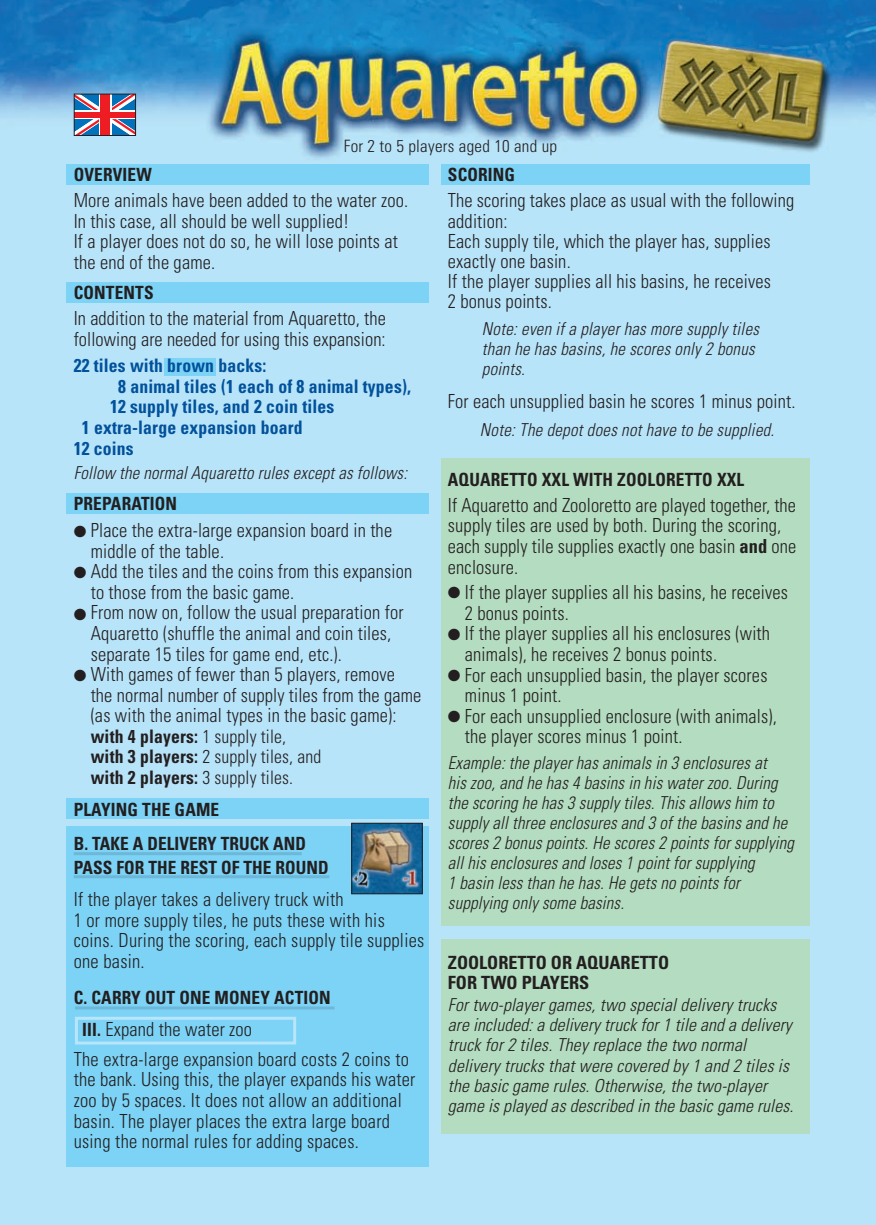
<style>
.page{position:relative;width:876px;height:1225px;background:#fff}
.page>*{position:absolute;margin:0;border:0;box-sizing:border-box;transform-origin:0 0}
.t1{font:300 condensed 19.4px/20.6px "Univers";letter-spacing:.01em;color:#231f20;scale:.95 1}
.t2{font:700 condensed 18.6px "Univers";letter-spacing:.01em;color:#01519b;scale:.95 1}
.t3{font:300 condensed 18.6px/20.6px "Univers";letter-spacing:.01em;color:#231f20;scale:.95 1}
.t4{font:700 condensed 18.2px/34px "Univers";letter-spacing:.01em;color:#231f20;scale:.95 1}
.t5{font:700 condensed 18.2px/20px "Univers";letter-spacing:.01em;color:#231f20}
.t6{font:italic 300 condensed 17.8px/20px "Univers";color:#231f20;scale:.95 1}
.t7{font:italic 300 condensed 17.8px/20px "Univers";color:#231f20}
.t8{font:300 condensed 17px "Univers";letter-spacing:.015em;color:#231f20}
.s1{font-weight:700}
.s2{font-weight:700;font-size:18.2px}
</style>
<div class="page">
<img style="left:0;top:0;width:876px;height:1225px">
<div style="left:66px;top:164px;width:363px;height:21px;background:#7cd3f6"></div>
<div style="left:66px;top:282px;width:363px;height:21px;background:#7cd3f6"></div>
<div style="left:164px;top:358px;width:52px;height:17px;background:#7cd3f6"></div>
<div style="left:66px;top:493px;width:363px;height:21px;background:#7cd3f6"></div>
<div style="left:66px;top:798px;width:363px;height:21px;background:#7cd3f6"></div>
<div style="left:66px;top:826px;width:363px;height:341px;background:#7cd3f6"></div>
<div style="left:441px;top:164px;width:369px;height:21px;background:#7cd3f6"></div>
<div style="left:441px;top:458px;width:369px;height:468px;background:#b3dcc0"></div>
<div style="left:441px;top:939px;width:369px;height:194px;background:#b3dcc0"></div>
<hr style="left:74px;top:852px;width:228px;height:3px;background:#6db8d8">
<hr style="left:74px;top:875px;width:255px;height:3px;background:#6db8d8">
<hr style="left:75px;top:1006px;width:259px;height:3px;background:#6db8d8">
<div style="left:75px;top:1016px;width:221px;height:28px;border:3px solid #b9e5fa"></div>
<img style="left:353px;top:825px;width:67px;height:67px">
<div style="left:351px;top:823px;width:71px;height:71px;border:1px solid #231f20"></div>
<svg style="left:76px;top:96px;width:58px;height:38px"></svg>
<div style="left:74px;top:111px;width:62px;height:8px;background:#ee1d23"></div>
<svg style="left:99px;top:96px;width:13px;height:38px"></svg>
<div style="left:101px;top:94px;width:9px;height:41px;background:#ee1d23"></div>
<div style="left:74px;top:112px;width:62px;height:5px;background:#ee1d23"></div>
<div style="left:74px;top:94px;width:62px;height:42px;border:1px solid #231f20"></div>
<p class="t8" style="left:344px;top:140px;width:215px">For 2 to 5 players aged 10 and up</p>
<p class="t4" style="left:74px;top:159px;width:84px">OVERVIEW</p>
<p class="t1" style="left:74px;top:192px;width:354px">More animals have been added to the water zoo.<br>In this case, all should be well supplied!<br>If a player does not do so, he will lose points at the end of the game.</p>
<p class="t4" style="left:74px;top:277px;width:86px">CONTENTS</p>
<p class="t1" style="left:74px;top:310px;width:330px">In addition to the material from Aquaretto, the following are needed for using this expansion:</p>
<p class="t2" style="left:74px;top:359px;width:204px">22 tiles with brown backs:</p>
<p class="t2" style="left:118px;top:379px;width:310px">8 animal tiles (1 each of 8 animal types),</p>
<p class="t2" style="left:110px;top:400px;width:238px">12 supply tiles, and 2 coin tiles</p>
<p class="t2" style="left:82px;top:420px;width:234px">1 extra-large expansion board</p>
<p class="t2" style="left:74px;top:441px;width:65px">12 coins</p>
<p class="t6" style="left:74px;top:465px;width:356px">Follow the normalAquaretto rules exceptas follows:</p>
<p class="t4" style="left:74px;top:489px;width:110px">PREPARATION</p>
<p class="t1" style="left:91px;top:522px;width:319px;text-indent:-17px">● Place the extra-large expansion board in the middle of the table.</p>
<p class="t1" style="left:91px;top:563px;width:340px;text-indent:-17px">● Add the tiles and the coins from this expansion to those from the basic game.</p>
<p class="t1" style="left:91px;top:604px;width:331px;text-indent:-17px">● From now on, follow the usual preparation for<br>Aquaretto (shuffle the animal and coin tiles, separate 15 tiles for game end, etc.).</p>
<p class="t1" style="left:91px;top:666px;width:350px;text-indent:-17px">● With games of fewer than 5 players, remove the normal number of supply tiles from the game (as with the animal types in the basic game):</p>
<p class="t3" style="left:91px;top:727px;width:244px"><span class="s1">with 4 players:</span> 1 supply tile, <span class="s1">with 3 players:</span> 2 supply tiles, and <span class="s1">with 2 players:</span> 3 supply tiles.</p>
<p class="t4" style="left:74px;top:794px;width:246px">PLAYING THE GAME<br>B. TAKE A DELIVERY TRUCK AND</p>
<p class="t4" style="left:74px;top:852px;width:270px">PASS FOR THE REST OF THE ROUND</p>
<p class="t1" style="left:74px;top:891px;width:371px">If the player takes a delivery truck with<br>1 or more supply tiles, he puts these with his coins. During the scoring, each supply tile supplies one basin.</p>
<p class="t4" style="left:74px;top:982px;width:272px">C. CARRY OUT ONE MONEY ACTION</p>
<p class="t1" style="left:74px;top:1017px;width:354px;line-height:29.2px;text-indent:9px"><span class="s2">III.</span> Expand the water zoo<br>The extra-large expansion board costs 2 coins to</p>
<p class="t1" style="left:74px;top:1071px;width:361px">the bank. Using this, the player expands his water zoo by 5 spaces. It does not allow an additional basin. The player places the extra large board using the normal rules for adding spaces.</p>
<p class="t4" style="left:448px;top:159px;width:72px">SCORING</p>
<p class="t1" style="left:448px;top:192px;width:366px">The scoring takes place as usual with the following addition:<br>Each supply tile, which the player has, supplies exactly one basin.<br>If the player supplies all his basins, he receives<br>2 bonus points.</p>
<p class="t6" style="left:482px;top:320px;width:297px">Note:even ifa playerhas more supply tiles than he has basins,he scores only 2 bonus points.</p>
<p class="t1" style="left:448px;top:393px;width:367px">For each unsupplied basin he scores 1 minus point.</p>
<p class="t6" style="left:480px;top:421px;width:315px">Note:The depotdoes nothave to be supplied.</p>
<p class="t4" style="left:448px;top:464px;width:313px">AQUARETTO XXL WITH ZOOLORETTO XXL</p>
<p class="t1" style="left:448px;top:496px;width:368px">If Aquaretto and Zooloretto are played together, the supply tiles are used by both. During the scoring, each supply tile supplies exactly one basin <span class="s1">and</span> one enclosure.</p>
<p class="t1" style="left:465px;top:584px;width:342px;text-indent:-17px">● If the player supplies all his basins, he receives<br>2 bonus points.</p>
<p class="t1" style="left:465px;top:625px;width:323px;text-indent:-17px">● If the player supplies all his enclosures (with animals), he receives 2 bonus points.</p>
<p class="t1" style="left:465px;top:666px;width:320px;text-indent:-17px">● For each unsupplied basin, the player scores minus 1 point.</p>
<p class="t1" style="left:465px;top:707px;width:330px;text-indent:-17px">● For each unsupplied enclosure (with animals), the player scores minus 1 point.</p>
<p class="t6" style="left:448px;top:755px;width:369px">Example:the playerhas animals in 3 enclosures at<br>his zoo,and he has 4 basins in his waterzoo.During the scoring he has 3 supply tiles.This allows him to supply allthree enclosures and 3 ofthe basins and he scores 2 bonus points.He scores 2 points forsupplying allhis enclosures and loses 1 pointforsupplying<br>1 basin less than he has.He gets no points for supplying only some basins.</p>
<p class="t5" style="left:448px;top:955px;width:223px">ZOOLORETTO OR AQUARETTO<br>FOR TWO PLAYERS</p>
<p class="t7" style="left:448px;top:997px;width:351px">Fortwo-playergames,two specialdelivery trucks are included:a delivery truck for1 tile and a delivery truck for2 tiles.They replace the two normal delivery trucks thatwere covered by 1 and 2 tiles is the basic game rules.Otherwise,the two-player game is played as described in the basic game rules.</p>
</div>
